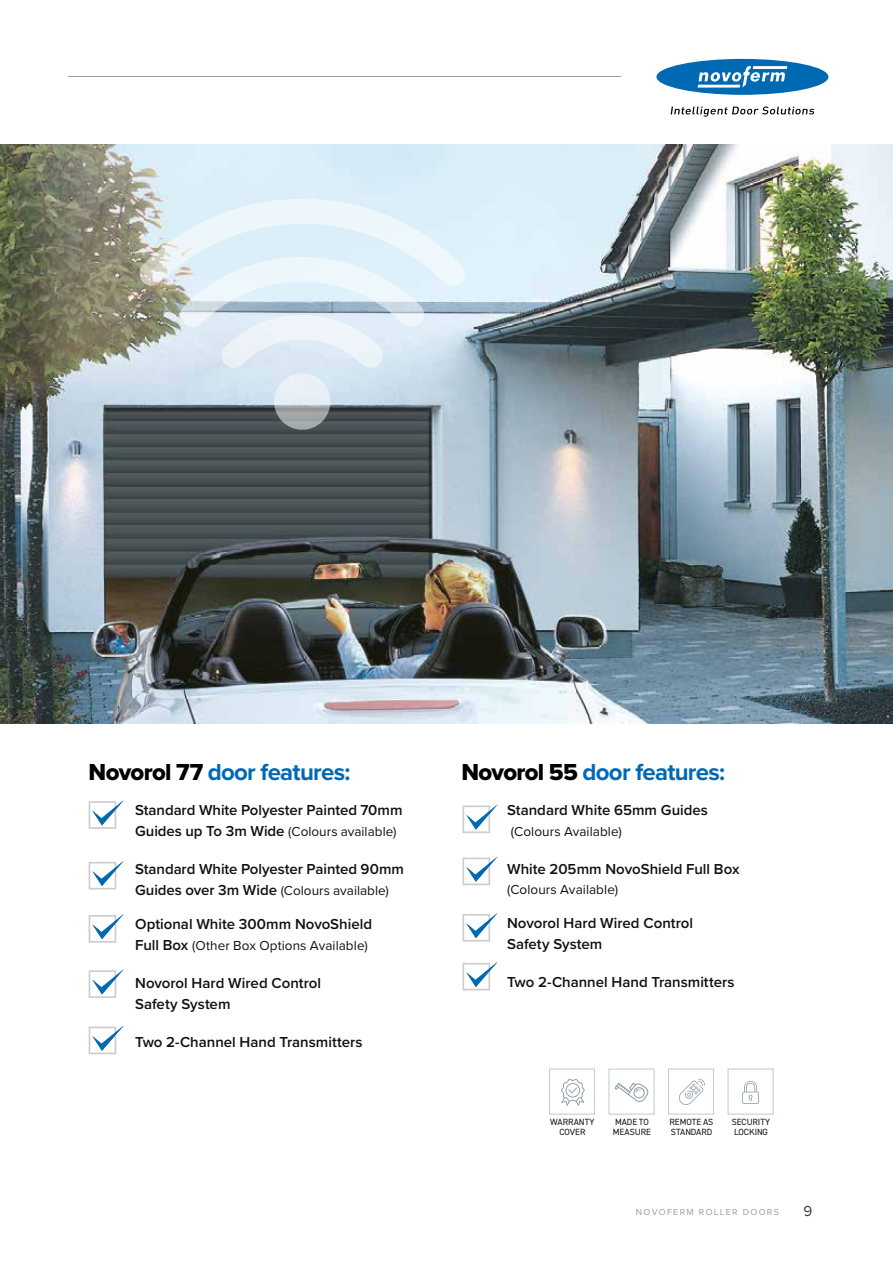
<style>
.page{position:relative;width:893px;height:1263px;background:#fff}
.page>*{position:absolute;margin:0;border:0;box-sizing:border-box;transform-origin:0 0}
.t1{font:700 24px "Proxima Nova";letter-spacing:-.03em;color:#0069b4}
.t2{font:600 15px/21px "Proxima Nova";color:#12110c}
.t3{font:15px "Proxima Nova";color:#3c3c3b}
.t4{font:13.5px "Proxima Nova";letter-spacing:.005em;color:#12110c}
.t5{font:9px/10.8px "DIN2014";letter-spacing:-.01em;color:#12110c}
.t6{font:9px "Proxima Nova";letter-spacing:.15em;color:#9d9d9c}
.s1{font-family:"Proxima Nova Extrabld";font-weight:400;color:#000}
.s2{font-weight:600;font-size:15px}
</style>
<div class="page">
<img style="left:0;top:145px;width:893px;height:578px">
<svg style="left:671px;top:107px;width:143px;height:10px"></svg>
<svg style="left:656px;top:59px;width:172px;height:36px"></svg>
<hr style="left:68px;top:76px;width:553px;height:1px;background:#9d9d9c">
<svg style="left:138px;top:199px;width:328px;height:232px;background:#cad7de"></svg>
<svg style="left:679px;top:1079px;width:26px;height:26px"></svg>
<div style="left:549px;top:1069px;width:46px;height:45px;border:1px solid #bfc9d0"></div>
<svg style="left:614px;top:1083px;width:35px;height:19px"></svg>
<svg style="left:742px;top:1081px;width:17px;height:23px"></svg>
<svg style="left:561px;top:1079px;width:24px;height:27px"></svg>
<div style="left:609px;top:1069px;width:45px;height:45px;border:1px solid #bfc9d0"></div>
<div style="left:668px;top:1069px;width:46px;height:45px;border:1px solid #bfc9d0"></div>
<div style="left:728px;top:1069px;width:45px;height:45px;border:1px solid #bfc9d0"></div>
<svg style="left:89px;top:800px;width:35px;height:29px"></svg>
<svg style="left:89px;top:861px;width:35px;height:28px"></svg>
<svg style="left:89px;top:914px;width:35px;height:28px"></svg>
<svg style="left:89px;top:969px;width:35px;height:29px"></svg>
<svg style="left:89px;top:1025px;width:35px;height:29px"></svg>
<svg style="left:462px;top:804px;width:36px;height:29px"></svg>
<svg style="left:462px;top:856px;width:36px;height:29px"></svg>
<svg style="left:462px;top:913px;width:36px;height:28px"></svg>
<svg style="left:462px;top:961px;width:36px;height:29px"></svg>
<h1 class="t1" style="left:89px;top:762px;width:263px"><span class="s1">Novorol 77</span> door features:</h1>
<h1 class="t1" style="left:461px;top:761px;width:265px"><span class="s1">Novorol 55</span> door features:</h1>
<p class="t2" style="left:135px;top:800px;width:269px">Standard White Polyester Painted 70mm</p>
<p class="t4" style="left:135px;top:826px;width:263px"><span class="s2">Guides up To 3m Wide</span> (Colours available)</p>
<p class="t2" style="left:135px;top:859px;width:270px">Standard White Polyester Painted 90mm</p>
<p class="t4" style="left:135px;top:885px;width:255px"><span class="s2">Guides over 3m Wide</span> (Colours available)</p>
<p class="t2" style="left:135px;top:914px;width:239px">Optional White 300mm NovoShield</p>
<p class="t4" style="left:135px;top:940px;width:234px"><span class="s2">Full Box</span> (Other Box Options Available)</p>
<p class="t2" style="left:135px;top:973px;width:188px">Novorol Hard Wired Control<br>Safety System</p>
<p class="t2" style="left:135px;top:1032px;width:229px">Two 2-Channel Hand Transmitters</p>
<p class="t2" style="left:507px;top:800px;width:202px">Standard White 65mm Guides</p>
<p class="t4" style="left:511px;top:826px;width:113px">(Colours Available)</p>
<p class="t2" style="left:507px;top:859px;width:234px">White 205mm NovoShield Full Box</p>
<p class="t4" style="left:507px;top:884px;width:113px">(Colours Available)</p>
<p class="t2" style="left:507px;top:913px;width:188px">Novorol Hard Wired Control<br>Safety System</p>
<p class="t2" style="left:507px;top:972px;width:229px">Two 2-Channel Hand Transmitters</p>
<p class="t5" style="left:550px;top:1116px;width:46px;text-align:center">WARRANTY<br>COVER</p>
<p class="t5" style="left:613px;top:1116px;width:39px">MADE TO<br>MEASURE</p>
<p class="t5" style="left:670px;top:1116px;width:45px">REMOTE AS<br>STANDARD</p>
<p class="t5" style="left:732px;top:1116px;width:40px">SECURITY<br>LOCKING</p>
<p class="t6" style="left:636px;top:1208px;width:145px">NOVOFERM ROLLER DOORS</p>
<p class="t3" style="left:803px;top:1205px;width:10px">9</p>
</div>
